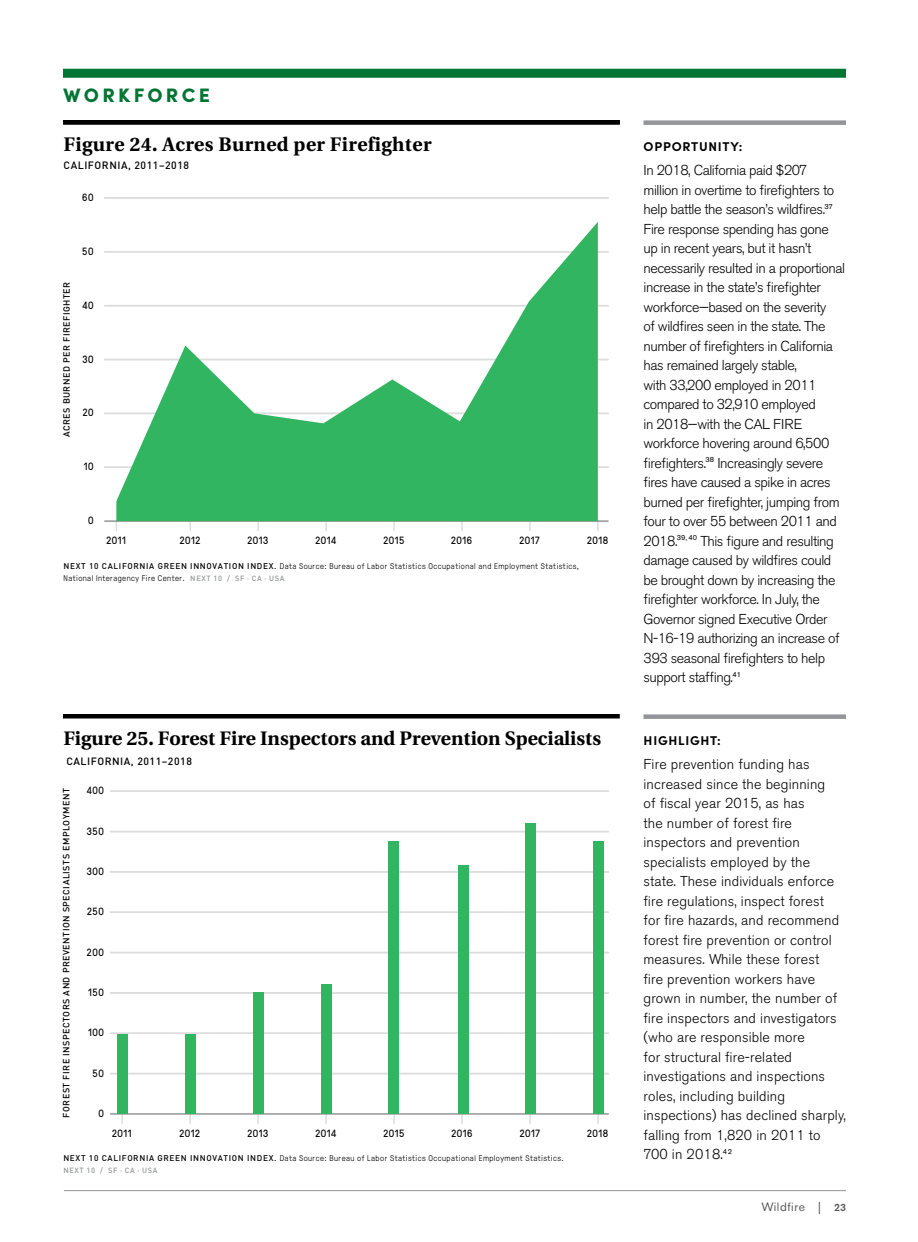
<style>
.page{position:relative;width:918px;height:1242px;background:#fff}
.page>*{position:absolute;margin:0;border:0;box-sizing:border-box;transform-origin:0 0}
.t1{font:700 19.5px "Utopia";color:#000}
.t2{font:700 19.5px "Utopia";letter-spacing:.02em;color:#000}
.Narrative__Header_2{font:900 19.5px "Sofia Pro";letter-spacing:.17em;color:#007534}
.Narrative__Copy{font:300 14.25px/19.5px "Akzidenz Grotesk BE";letter-spacing:-.03em;color:#000}
.Narrative__Copy-2{font:300 14.25px/19.5px "Akzidenz Grotesk BE";letter-spacing:.01em;color:#000}
.Narrative__Subhead{font:700 12.75px "Sofia Pro";letter-spacing:.06em;color:#000}
.Footer__Page____rect{font:12px "Akzidenz Grotesk BE";letter-spacing:.05em;color:#58595b}
.t3{font:10.5px "GT Pressura";letter-spacing:.05em;color:#000}
.t4{font:500 10.5px "DIN";letter-spacing:.05em;color:#000}
.t5{font:500 9px "DIN";letter-spacing:.05em;color:#000}
.t6{font:300 8.25px/12px "GT Pressura";letter-spacing:.05em;color:#000}
.t7{font:500 7.5px "DIN";letter-spacing:.08em;color:#939598}
.s1{font-family:"DIN";font-weight:500}
.s2{font-family:"DIN";font-weight:500;font-size:7.5px;color:#939598}
.s3{font-weight:500;font-size:10.5px}
</style>
<div class="page">
<hr style="left:64px;top:1190px;width:782px;height:1px;background:#939598">
<svg style="left:121px;top:1115px;width:2px;height:8px"></svg>
<svg style="left:189px;top:1115px;width:2px;height:8px"></svg>
<svg style="left:325px;top:1115px;width:2px;height:8px"></svg>
<svg style="left:257px;top:1115px;width:2px;height:8px"></svg>
<svg style="left:461px;top:1115px;width:2px;height:8px"></svg>
<svg style="left:393px;top:1115px;width:2px;height:8px"></svg>
<svg style="left:597px;top:1115px;width:2px;height:8px"></svg>
<svg style="left:529px;top:1115px;width:2px;height:8px"></svg>
<hr style="left:111px;top:790px;width:497px;height:2px;background:#dcddde">
<hr style="left:111px;top:1113px;width:497px;height:2px;background:#939598">
<hr style="left:111px;top:992px;width:497px;height:2px;background:#dcddde">
<hr style="left:111px;top:952px;width:497px;height:1px;background:#dcddde">
<hr style="left:111px;top:1033px;width:497px;height:1px;background:#dcddde">
<hr style="left:111px;top:1073px;width:497px;height:1px;background:#dcddde">
<hr style="left:111px;top:911px;width:497px;height:2px;background:#dcddde">
<hr style="left:111px;top:831px;width:497px;height:1px;background:#dcddde">
<hr style="left:111px;top:871px;width:497px;height:2px;background:#dcddde">
<div style="left:593px;top:841px;width:11px;height:273px;background:#32b561"></div>
<div style="left:525px;top:824px;width:11px;height:290px;background:#32b561"></div>
<div style="left:458px;top:865px;width:10px;height:249px;background:#32b561"></div>
<div style="left:389px;top:841px;width:10px;height:273px;background:#32b561"></div>
<div style="left:321px;top:984px;width:11px;height:130px;background:#32b561"></div>
<div style="left:253px;top:993px;width:11px;height:121px;background:#32b561"></div>
<div style="left:185px;top:1034px;width:11px;height:80px;background:#32b561"></div>
<div style="left:117px;top:1034px;width:11px;height:80px;background:#32b561"></div>
<svg style="left:325px;top:522px;width:2px;height:9px"></svg>
<svg style="left:257px;top:522px;width:2px;height:9px"></svg>
<svg style="left:461px;top:522px;width:2px;height:9px"></svg>
<svg style="left:393px;top:522px;width:2px;height:9px"></svg>
<svg style="left:597px;top:522px;width:2px;height:9px"></svg>
<svg style="left:529px;top:522px;width:2px;height:9px"></svg>
<hr style="left:105px;top:197px;width:503px;height:2px;background:#dcddde">
<hr style="left:105px;top:520px;width:503px;height:2px;background:#939598">
<hr style="left:105px;top:467px;width:503px;height:1px;background:#dcddde">
<hr style="left:105px;top:413px;width:503px;height:1px;background:#dcddde">
<hr style="left:105px;top:359px;width:503px;height:1px;background:#dcddde">
<hr style="left:105px;top:251px;width:503px;height:2px;background:#dcddde">
<hr style="left:105px;top:305px;width:503px;height:1px;background:#dcddde">
<svg style="left:116px;top:222px;width:482px;height:299px"></svg>
<hr style="left:63px;top:714px;width:557px;height:4px;background:#000">
<hr style="left:63px;top:120px;width:557px;height:4px;background:#000">
<div style="left:644px;top:120px;width:202px;height:5px;background:#939598"></div>
<div style="left:644px;top:714px;width:202px;height:5px;background:#939598"></div>
<div style="left:63px;top:69px;width:783px;height:9px;background:#007534"></div>
<p class="Narrative__Header_2" style="left:63px;top:80px;width:148px">WORKFORCE</p>
<p class="t2" style="left:64px;top:133px;width:369px">Figure 24. Acres Burned per Firefighter</p>
<p class="t4" style="left:64px;top:158px;width:127px">CALIFORNIA, 2011–2018</p>
<p class="t3" style="left:82px;top:190px;width:13px">60</p>
<p class="t5" style="left:61px;top:437px;width:157px;rotate:-90deg">ACRES BURNED PER FIREFIGHTER</p>
<p class="t3" style="left:82px;top:244px;width:13px">50</p>
<p class="t3" style="left:82px;top:297px;width:13px">40</p>
<p class="t3" style="left:82px;top:351px;width:13px">30</p>
<p class="t3" style="left:83px;top:405px;width:12px">20</p>
<p class="t3" style="left:84px;top:459px;width:11px">10</p>
<p class="t3" style="left:88px;top:513px;width:7px">0</p>
<p class="t3" style="left:106px;top:533px;width:21px">2011</p>
<p class="t3" style="left:180px;top:533px;width:22px">2012</p>
<p class="t3" style="left:248px;top:533px;width:22px">2013</p>
<p class="t3" style="left:315px;top:533px;width:22px">2014</p>
<p class="t3" style="left:383px;top:533px;width:22px">2015</p>
<p class="t3" style="left:451px;top:533px;width:22px">2016</p>
<p class="t3" style="left:520px;top:533px;width:22px">2017</p>
<p class="t3" style="left:587px;top:533px;width:23px">2018</p>
<p class="t6" style="left:64px;top:559px;width:517px"><span class="s1">NEXT 10 CALIFORNIA GREEN INNOVATION INDEX.</span> Data Source: Bureau of Labor Statistics Occupational and Employment Statistics,<br>National Interagency Fire Center. <span class="s2">NEXT 10 / SF · CA · USA</span></p>
<p class="t1" style="left:63px;top:727px;width:539px">Figure 25. Forest Fire Inspectors and Prevention Specialists</p>
<p class="t4" style="left:66px;top:754px;width:127px">CALIFORNIA, 2011–2018</p>
<p class="t3" style="left:87px;top:783px;width:19px">400</p>
<p class="t5" style="left:61px;top:1118px;width:331px;rotate:-90deg">FOREST FIRE INSPECTORS AND PREVENTION SPECIALISTS EMPLOYMENT</p>
<p class="t6" style="left:63px;top:1152px;width:502px"><span class="s1">NEXT 10 CALIFORNIA GREEN INNOVATION INDEX.</span> Data Source: Bureau of Labor Statistics Occupational Employment Statistics.</p>
<p class="t7" style="left:63px;top:1166px;width:96px">NEXT 10 / SF · CA · USA</p>
<p class="t3" style="left:87px;top:824px;width:18px">350</p>
<p class="t3" style="left:87px;top:864px;width:19px">300</p>
<p class="t3" style="left:87px;top:904px;width:18px">250</p>
<p class="t3" style="left:87px;top:944px;width:18px">200</p>
<p class="t3" style="left:88px;top:985px;width:17px">150</p>
<p class="t3" style="left:88px;top:1025px;width:17px">100</p>
<p class="t3" style="left:93px;top:1065px;width:13px">50</p>
<p class="t3" style="left:98px;top:1106px;width:7px">0</p>
<p class="t3" style="left:112px;top:1126px;width:21px">2011</p>
<p class="t3" style="left:180px;top:1126px;width:22px">2012</p>
<p class="t3" style="left:247px;top:1126px;width:22px">2013</p>
<p class="t3" style="left:315px;top:1126px;width:22px">2014</p>
<p class="t3" style="left:383px;top:1126px;width:22px">2015</p>
<p class="t3" style="left:451px;top:1126px;width:23px">2016</p>
<p class="t3" style="left:520px;top:1126px;width:22px">2017</p>
<p class="t3" style="left:587px;top:1126px;width:23px">2018</p>
<p class="Narrative__Subhead" style="left:644px;top:137px;width:100px">OPPORTUNITY:</p>
<p class="Narrative__Copy" style="left:644px;top:161px;width:203px">In 2018, California paid $207 million in overtime to firefighters to help battle the season’s wildfires.<sup>37<br></sup>Fire response spending has gone up in recent years, but it hasn’t necessarily resulted in a proportional increase in the state’s firefighter workforce—based on the severity<br>of wildfires seen in the state. The number of firefighters in California has remained largely stable,<br>with 33,200 employed in 2011 compared to 32,910 employed<br>in 2018—with the CAL FIRE workforce hovering around 6,500 firefighters.<sup>38</sup> Increasingly severe fires have caused a spike in acres burned per firefighter, jumping from four to over 55 between 2011 and 2018.<sup>39,</sup> <sup>40</sup> This figure and resulting damage caused by wildfires could be brought down by increasing the firefighter workforce. In July, the Governor signed Executive Order N-16-19 authorizing an increase of 393 seasonal firefighters to help support staffing.<sup>41</sup></p>
<p class="Narrative__Subhead" style="left:644px;top:731px;width:79px">HIGHLIGHT:</p>
<p class="Narrative__Copy-2" style="left:644px;top:755px;width:204px">Fire prevention funding has increased since the beginning<br>of fiscal year 2015, as has<br>the number of forest fire inspectors and prevention specialists employed by the state. These individuals enforce fire regulations, inspect forest<br>for fire hazards, and recommend forest fire prevention or control measures. While these forest<br>fire prevention workers have grown in number, the number of fire inspectors and investigators (who are responsible more<br>for structural fire-related investigations and inspections roles, including building inspections) has declined sharply, falling from 1,820 in 2011 to<br>700 in 2018.<sup>42</sup></p>
<p class="Footer__Page____rect" style="left:761px;top:1199px;width:86px">Wildfire | <span class="s3">23</span></p>
</div>
